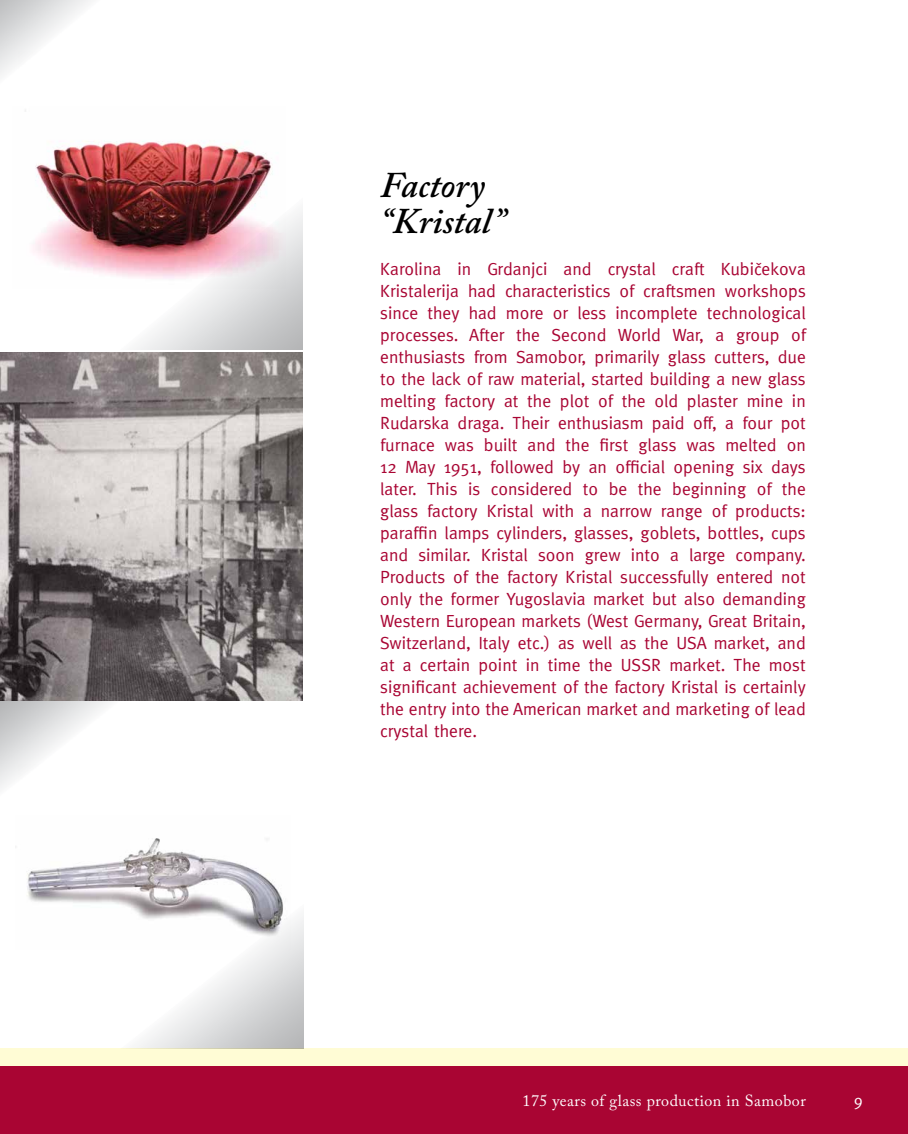
<style>
.page{position:relative;width:908px;height:1134px;background:#fff}
.page>*{position:absolute;margin:0;border:0;box-sizing:border-box;transform-origin:0 0}
.t1{font:italic 600 36px/36px "Adobe Caslon Pro";color:#000}
.t2{font:17.6px/22px "Meta Normal HR";color:#a90533;text-align:justify}
.t3{font:16px "Adobe Caslon Pro";letter-spacing:.03em;color:#fff}
.t4{font:16px "Meta Normal HR";color:#fff}
</style>
<div class="page">
<div style="left:0;top:1066px;width:907px;height:68px;background:#a90533"></div>
<div style="left:0;top:1049px;width:907px;height:17px;background:#fffcd5"></div>
<img style="left:19px;top:765px;width:284px;height:284px">
<img style="left:18px;top:51px;width:284px;height:299px">
<img style="left:0;top:353px;width:302px;height:348px">
<h1 class="t1" style="left:380px;top:166px;width:127px">Factory “Kristal”</h1>
<p class="t2" style="left:380px;top:257px;width:427px">Karolina in Grdanjci and crystal craft Kubičekova Kristalerija had characteristics of craftsmen workshops since they had more or less incomplete technological processes. After the Second World War, a group of enthusiasts from Samobor, primarily glass cutters, due to the lack of raw material, started building a new glass melting factory at the plot of the old plaster mine in Rudarska draga. Their enthusiasm paid off, a four pot furnace was built and the first glass was melted on 12 May 1951, followed by an official opening six days later. This is considered to be the beginning of the glass factory Kristal with a narrow range of products: paraffin lamps cylinders, glasses, goblets, bottles, cups and similar. Kristal soon grew into a large company.<br>Products of the factory Kristal successfully entered not only the former Yugoslavia market but also demanding Western European markets (West Germany, Great Britain, Switzerland, Italy etc.) as well as the USA market, and at a certain point in time the USSR market. The most significant achievement of the factory Kristal is certainly the entry into the American market and marketing of lead crystal there.</p>
<p class="t3" style="left:522px;top:1091px;width:284px">175 years of glass production in Samobor</p>
<p class="t4" style="left:853px;top:1091px;width:10px">9</p>
</div>
